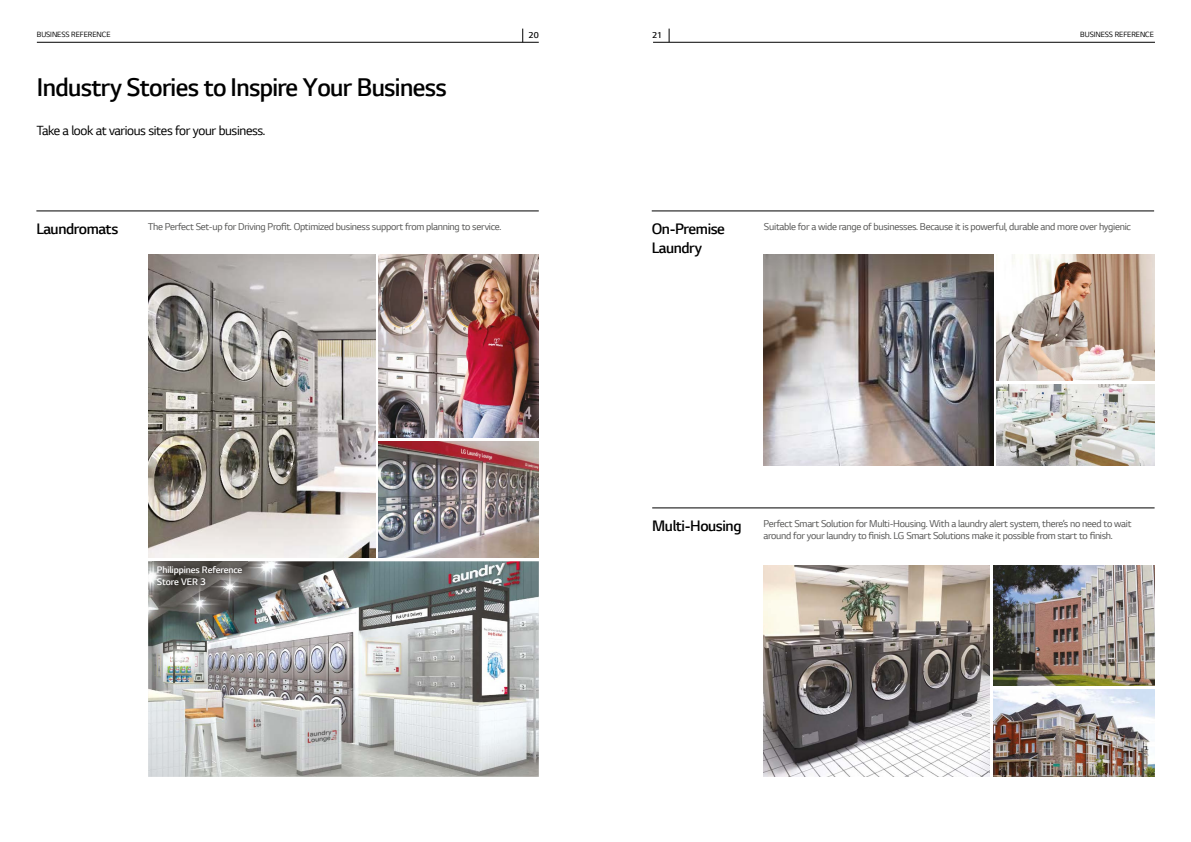
<style>
.page{position:relative;width:1191px;height:842px;background:#fff}
.page>*{position:absolute;margin:0;border:0;box-sizing:border-box;transform-origin:0 0}
.t1{font:600 27px "LG Smart";letter-spacing:-.025em;color:#000}
.t2{font:600 16px "LG Smart";letter-spacing:-.025em;color:#000}
.t3{font:14px "LG Smart";letter-spacing:-.025em;color:#000}
.t4{font:10.5px/12.6px "LG Smart";letter-spacing:-.025em;color:#575756}
.t5{font:600 10px/12px "LG Smart";letter-spacing:-.01em;color:#fff}
.t6{font:600 9px "LG Smart";color:#000}
.t7{font:8px "LG Smart";letter-spacing:-.01em;color:#000}
</style>
<div class="page">
<hr style="left:36px;top:211px;width:503px;height:1px;background:#000">
<img style="left:148px;top:255px;width:227px;height:302px">
<hr style="left:652px;top:211px;width:502px;height:1px;background:#000">
<img style="left:763px;top:255px;width:230px;height:211px">
<img style="left:148px;top:561px;width:391px;height:216px">
<img style="left:379px;top:255px;width:160px;height:182px">
<img style="left:996px;top:255px;width:158px;height:126px">
<hr style="left:652px;top:508px;width:502px;height:1px;background:#000">
<img style="left:763px;top:566px;width:226px;height:211px">
<img style="left:993px;top:566px;width:161px;height:119px">
<img style="left:993px;top:690px;width:161px;height:87px">
<img style="left:379px;top:441px;width:160px;height:116px">
<img style="left:996px;top:385px;width:158px;height:81px">
<hr style="left:653px;top:42px;width:502px;height:1px;background:#000">
<svg style="left:669px;top:29px;width:1px;height:13px"></svg>
<hr style="left:37px;top:42px;width:502px;height:1px;background:#000">
<svg style="left:522px;top:29px;width:1px;height:13px"></svg>
<img style="left:152px;top:561px;width:95px;height:29px">
<p class="t7" style="left:37px;top:29px;width:75px">BUSINESS REFERENCE</p>
<p class="t6" style="left:528px;top:29px;width:12px">20</p>
<p class="t6" style="left:652px;top:29px;width:12px">21</p>
<p class="t7" style="left:1080px;top:29px;width:75px">BUSINESS REFERENCE</p>
<h1 class="t1" style="left:37px;top:69px;width:411px">Industry Stories to Inspire Your Business</h1>
<h3 class="t3" style="left:37px;top:121px;width:230px">Take a look at various sites for your business.</h3>
<h2 class="t2" style="left:36px;top:218px;width:83px">Laundromats</h2>
<p class="t4" style="left:148px;top:220px;width:355px">The Perfect Set-up for Driving Profit. Optimized business support from planning to service.</p>
<h2 class="t2" style="left:652px;top:218px;width:75px">On-Premise</h2>
<p class="t4" style="left:764px;top:220px;width:369px">Suitable for a wide range of businesses. Because it is powerful, durable and more over hygienic</p>
<h2 class="t2" style="left:652px;top:237px;width:52px">Laundry</h2>
<p class="t5" style="left:157px;top:563px;width:87px">Philippines Reference<br>Store VER 3</p>
<h2 class="t2" style="left:652px;top:515px;width:91px">Multi-Housing</h2>
<p class="t4" style="left:763px;top:517px;width:369px">Perfect Smart Solution for Multi-Housing. With a laundry alert system, there’s no need to wait around for your laundry to finish. LG Smart Solutions make it possible from start to finish.</p>
</div>
